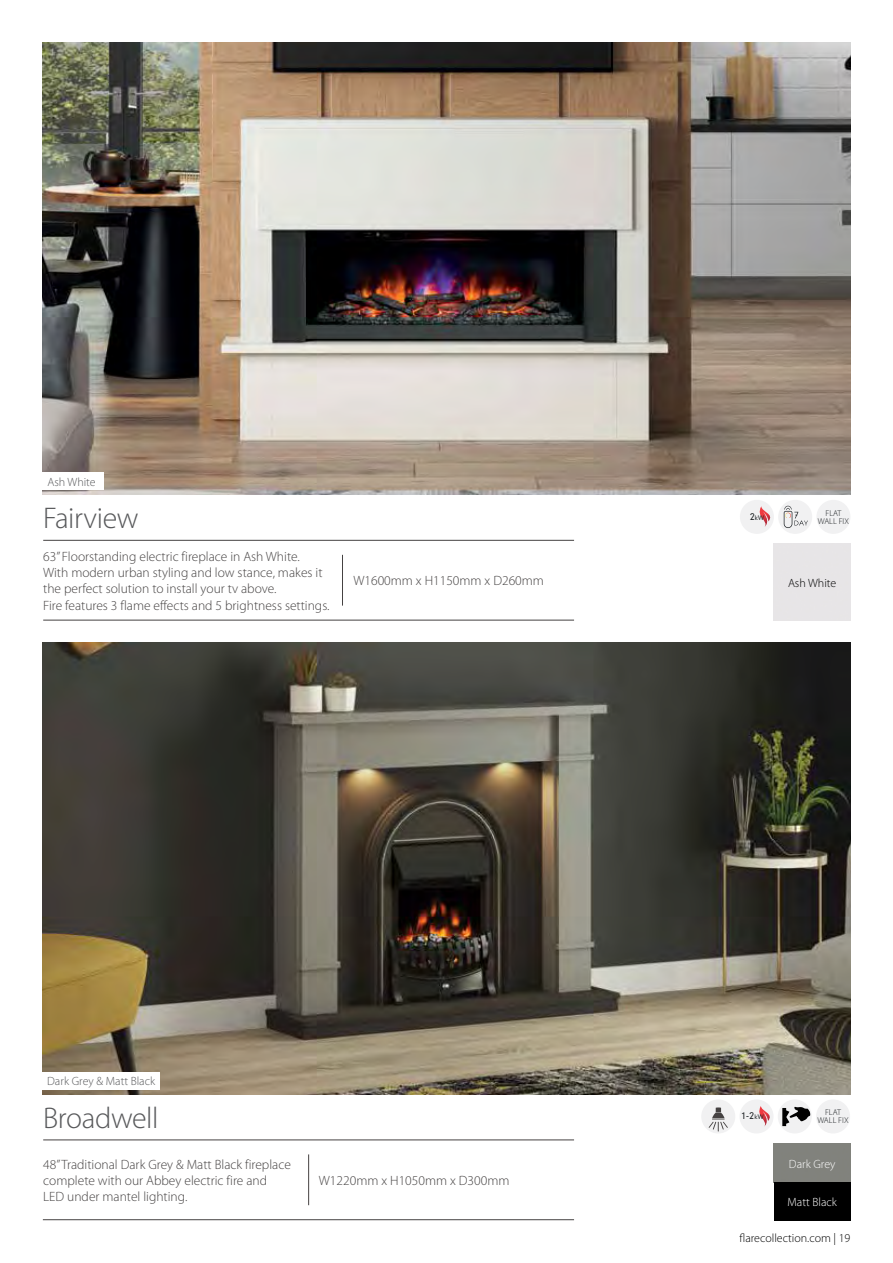
<style>
.page{position:relative;width:893px;height:1263px;background:#fff}
.page>*{position:absolute;margin:0;border:0;box-sizing:border-box;transform-origin:0 0}
.t1{font:300 30px "Myriad Pro";letter-spacing:-.015em;color:#58595b}
.t2{font:300 13.5px/16.2px "Myriad Pro";color:#454242}
.t3{font:300 12px "Myriad Pro";color:#000}
.t4{font:300 12px "Myriad Pro";color:#58595b}
.t5{font:300 12px "Myriad Pro";color:#fff}
.t6{font:9.15px "Geometric 706 BT Medium B";color:#1c2023}
.t7{font:300 8.4px/7.8px "Myriad Pro";color:#1c2023;text-align:center}
.t8{font:6px "Geometric 706 BT Medium B";color:#1c2023}
.s1{font-size:9.15px}
.s2{font-size:6px}
</style>
<div class="page">
<div style="left:774px;top:1182px;width:76px;height:38px;background:#000"></div>
<div style="left:816px;top:500px;width:34px;height:34px;background:#f1f1f2;border-radius:50%"></div>
<div style="left:778px;top:500px;width:34px;height:34px;background:#f1f1f2;border-radius:50%"></div>
<svg style="left:784px;top:506px;width:24px;height:22px"></svg>
<div style="left:740px;top:500px;width:34px;height:34px;background:#f1f1f2;border-radius:50%"></div>
<svg style="left:759px;top:506px;width:12px;height:21px"></svg>
<hr style="left:43px;top:540px;width:531px;height:1px;background:#454242">
<hr style="left:43px;top:620px;width:531px;height:1px;background:#454242">
<hr style="left:342px;top:555px;width:1px;height:51px;background:#454242">
<img style="left:43px;top:43px;width:807px;height:452px">
<div style="left:43px;top:472px;width:61px;height:17px;background:#fff"></div>
<hr style="left:43px;top:1140px;width:531px;height:1px;background:#454242">
<hr style="left:308px;top:1154px;width:1px;height:51px;background:#454242">
<img style="left:43px;top:642px;width:807px;height:452px">
<div style="left:42px;top:1072px;width:117px;height:17px;background:#fff"></div>
<div style="left:816px;top:1099px;width:34px;height:34px;background:#f1f1f2;border-radius:50%"></div>
<div style="left:778px;top:1099px;width:34px;height:34px;background:#f1f1f2;border-radius:50%"></div>
<svg style="left:782px;top:1106px;width:28px;height:20px"></svg>
<div style="left:739px;top:1099px;width:34px;height:34px;background:#f1f1f2;border-radius:50%"></div>
<svg style="left:759px;top:1106px;width:14px;height:20px"></svg>
<div style="left:701px;top:1099px;width:34px;height:34px;background:#f1f1f2;border-radius:50%"></div>
<svg style="left:709px;top:1107px;width:19px;height:24px"></svg>
<hr style="left:43px;top:1219px;width:531px;height:1px;background:#454242">
<p class="t4" style="left:47px;top:475px;width:50px">Ash White</p>
<h1 class="t1" style="left:43px;top:502px;width:97px">Fairview</h1>
<p class="t2" style="left:43px;top:549px;width:288px">63” Floorstanding electric fireplace in Ash White.<br>With modern urban styling and low stance, makes it the perfect solution to install your tv above.<br>Fire features 3 flame effects and 5 brightness settings.</p>
<p class="t2" style="left:353px;top:573px;width:192px">W1600mm x H1150mm x D260mm</p>
<p class="t4" style="left:47px;top:1074px;width:109px">Dark Grey &amp; Matt Black</p>
<h1 class="t1" style="left:43px;top:1101px;width:117px">Broadwell</h1>
<p class="t2" style="left:43px;top:1156px;width:249px">48” Traditional Dark Grey &amp; Matt Black fireplace complete with our Abbey electric fire and<br>LED under mantel lighting.</p>
<p class="t2" style="left:319px;top:1172px;width:192px">W1220mm x H1050mm x D300mm</p>
<p class="t8" style="left:750px;top:514px;width:16px"><span class="s1">2</span>kW</p>
<p class="t7" style="left:818px;top:509px;width:33px">FLAT<br>WALL FIX</p>
<p class="t3" style="left:788px;top:576px;width:50px">Ash White</p>
<p class="t6" style="left:741px;top:1110px;width:24px">1-2<span class="s2">kW</span></p>
<p class="t7" style="left:817px;top:1108px;width:33px">FLAT<br>WALL FIX</p>
<p class="t5" style="left:789px;top:1157px;width:48px">Dark Grey</p>
<p class="t5" style="left:787px;top:1195px;width:51px">Matt Black</p>
<p class="t3" style="left:740px;top:1231px;width:112px">flarecollection.com | 19</p>
</div>
